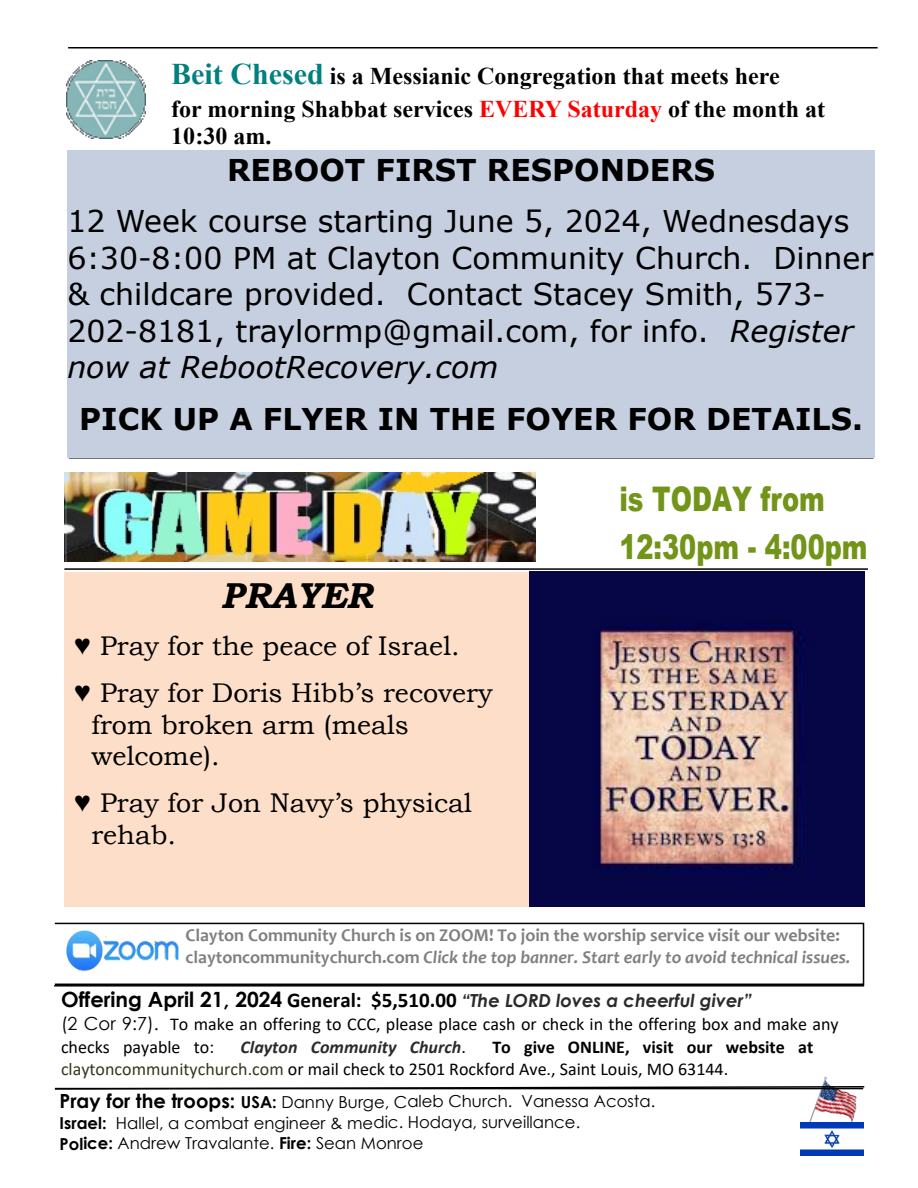
<style>
.page{position:relative;width:918px;height:1188px;background:#fff}
.page>*{position:absolute;margin:0;border:0;box-sizing:border-box;transform-origin:0 0}
.t1{font:italic 700 36px "Bookman Old Style";color:#000}
.t2{font:900 33.9px/47.8px "Arial";color:#729418;scale:.76 1}
.t3{font:30px/36.5px "Verdana";color:#000}
.t4{font:700 30px "Verdana";color:#000}
.t5{font:27px/31.7px "Bookman Old Style";color:#000}
.t6{font:700 24px/33.3px "Times New Roman";color:#000}
.t7{font:18px/22.6px "Calibri";color:#000}
.t8{font:700 18px/22px "Candara";color:#808080}
.t9{font:italic 700 18px "Century Gothic";color:#2c2b2a}
.t10{font:italic 700 18px "Calibri";color:#2c2b2a}
.t11{font:16.5px/20.9px "Century Gothic";color:#000}
.s1{font-size:30px;color:#008080}
.s2{color:#f00}
.s3{font-style:italic}
.s4{font-family:"Times New Roman"}
.s5{font-style:normal;font-size:21px;color:#000}
.s6{font-family:"Calibri";font-style:normal;font-size:21px;color:#000}
.s7{font-family:"Century Gothic"}
.s8{font-weight:700}
.s9{color:#32381d}
.s10{font-weight:700;font-size:19.5px}
.s11{font-weight:400;font-style:normal;color:#000}
</style>
<div class="page">
<img style="left:66px;top:61px;width:79px;height:77px">
<hr style="left:68px;top:47px;width:810px;height:2px;background:#000">
<div style="left:54px;top:923px;width:810px;height:62px;border:2px solid #000"></div>
<img style="left:66px;top:930px;width:113px;height:41px">
<img style="left:809px;top:1076px;width:48px;height:46px">
<hr style="left:54px;top:985px;width:810px;height:2px;background:#000">
<svg style="left:54px;top:1085px;width:811px;height:5px"></svg>
<img style="left:801px;top:1122px;width:63px;height:34px">
<hr style="left:69px;top:457px;width:804px;height:2px;background:#000">
<div style="left:67px;top:150px;width:808px;height:308px;background:#c5cfdf"></div>
<img style="left:64px;top:473px;width:471px;height:88px">
<hr style="left:64px;top:568px;width:804px;height:2px;background:#000">
<div style="left:64px;top:572px;width:465px;height:335px;background:#fcdec9"></div>
<img style="left:529px;top:572px;width:335px;height:335px">
<h3 class="t6" style="left:171px;top:62px;width:655px"><span class="s1">Beit Chesed</span> is a Messianic Congregation that meets here<br>for morning Shabbat services <span class="s2">EVERY Saturday</span> of the month at</h3>
<h3 class="t6" style="left:171px;top:122px;width:102px">10:30 am.</h3>
<h3 class="t4" style="left:227px;top:158px;width:490px">REBOOT FIRST RESPONDERS</h3>
<h3 class="t3" style="left:67px;top:206px;width:807px">12 Week course starting June 5, 2024, Wednesdays 6:30-8:00 PM at Clayton Community Church. Dinner &amp; childcare provided. Contact Stacey Smith, 573- 202-8181, traylormp@gmail.com, for info. <span class="s3">Register now at RebootRecovery.com</span></h3>
<h3 class="t4" style="left:79px;top:407px;width:785px">PICK UP A FLYER IN THE FOYER FOR DETAILS.</h3>
<h1 class="t1" style="left:221px;top:582px;width:153px">PRAYER</h1>
<h3 class="t5" style="left:75px;top:625px;width:420px;line-height:46.7px"><span class="s4">♥</span> Pray for the peace of Israel.<br><span class="s4">♥</span> Pray for Doris Hibb’s recovery</h3>
<h3 class="t5" style="left:91px;top:711px;width:319px">from broken arm (meals welcome).</h3>
<h3 class="t5" style="left:91px;top:789px;width:382px;text-indent:-17px"><span class="s4">♥</span> Pray for Jon Navy’s physical rehab.</h3>
<h2 class="t2" style="left:619px;top:478px;width:328px">is TODAY from<br>12:30pm - 4:00pm</h2>
<p class="t8" style="left:186px;top:926px;width:666px">Clayton Community Church is on ZOOM! To join the worship service visit our website: claytoncommunitychurch.com <span class="s3">Click the top banner. Start early to avoid technical issues.</span></p>
<p class="t9" style="left:61px;top:993px;width:693px"><span class="s5">Offering April 21, 2024</span> <span class="s6">General: $5,510.00</span> “The LORD loves a cheerful giver”</p>
<p class="t7" style="left:61px;top:1014px;width:779px"><span class="s7">(2 Cor 9:7).</span> To make an offering to CCC, please place cash or check in the offering box and make any checks payable to:</p>
<p class="t7" style="left:61px;top:1037px;width:754px;line-height:22px;text-indent:431px"><span class="s8">To give ONLINE, visit our website at </span><span class="s9">claytoncommunitychurch.com</span> or mail check to 2501 Rockford Ave., Saint Louis, MO 63144.</p>
<p class="t11" style="left:59px;top:1092px;width:597px"><span class="s10">Pray for the troops:</span> <span class="s8">USA:</span> Danny Burge, Caleb Church. Vanessa Acosta.<br><span class="s8">Israel:</span> Hallel, a combat engineer &amp; medic. Hodaya, surveillance.<br><span class="s8">Police:</span> Andrew Travalante. <span class="s8">Fire:</span> Sean Monroe</p>
<p class="t10" style="left:241px;top:1039px;width:227px">Clayton Community Church<span class="s11">.</span></p>
</div>
